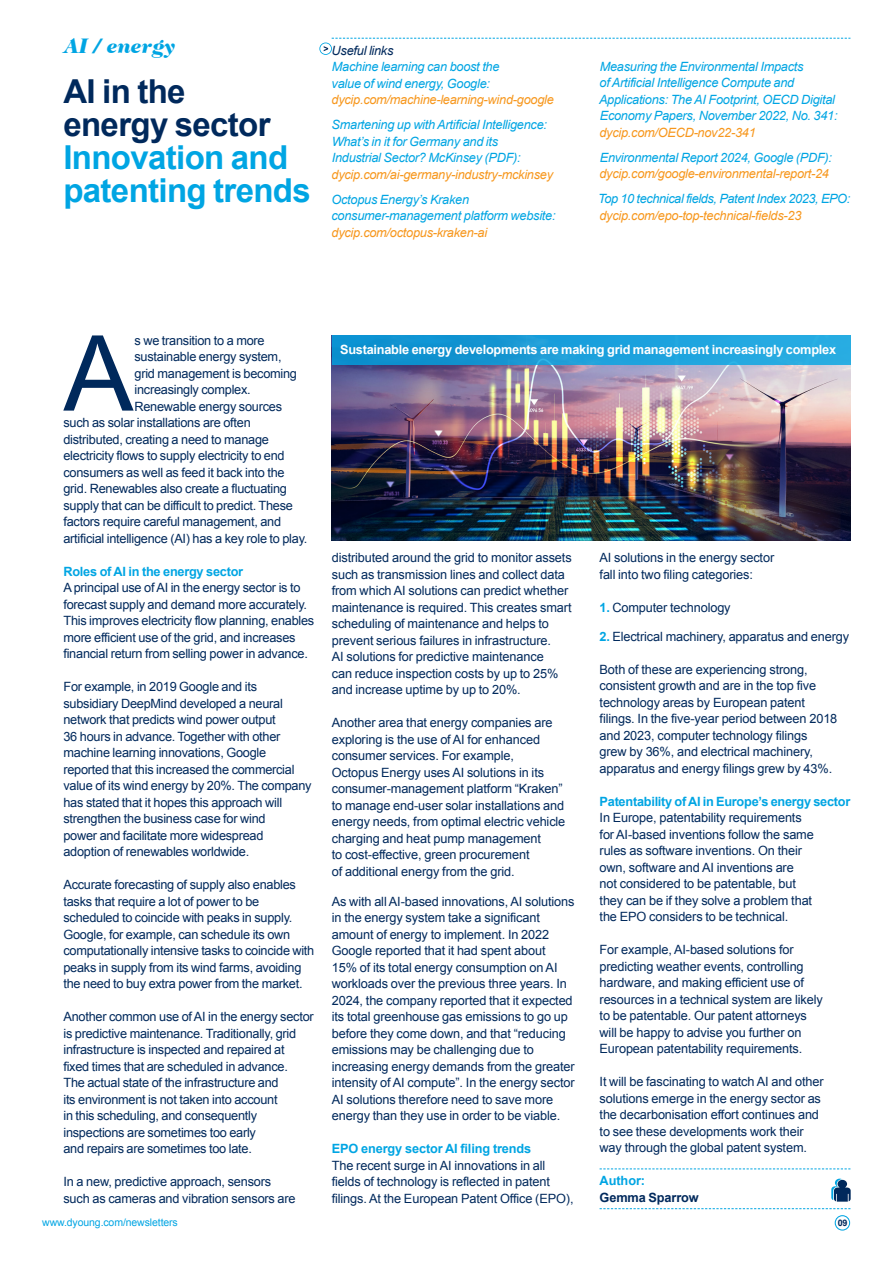
<style>
.page{position:relative;width:893px;height:1263px;background:#fff}
.page>*{position:absolute;margin:0;border:0;box-sizing:border-box;transform-origin:0 0}
.Author_Name{font:105px "Arial";color:#00295c}
.Main_Header_Level_1_Dark_Blue{font:700 33px/33px "Arial";letter-spacing:-.02em;color:#00a5e3}
.Main_Header_Level_1_Dark_Blue-2{font:700 33px "Arial";letter-spacing:-.02em;color:#00295c}
.t1{font:italic 900 21px "Caslon Two Twenty Four";letter-spacing:.01em;color:#00a5e3}
.Author_Name-2{font:12.75px/16.5px "Arial";letter-spacing:-.01em;color:#00295c}
.Author_Small_Sub-Header{font:italic 12.75px/16.5px "Arial";letter-spacing:-.02em;color:#00a5e3}
.Author_Small_Sub-Header-2{font:italic 12.75px/16.5px "Arial";letter-spacing:-.02em;color:#f7971d}
.Author_Name-3{font:700 12.75px "Arial";letter-spacing:-.02em;color:#00a5e3}
.t2{font:700 12.75px "Arial";letter-spacing:-.02em;color:#fff}
.Author_Name-4{font:700 12.75px "Arial";letter-spacing:-.01em;color:#00295c}
.t3{font:italic 12.75px "Arial";letter-spacing:-.02em;color:#00295c}
.Author_Small_Sub-Header-3{font:700 12.75px "Arial";letter-spacing:-.005em;color:#00a5e3}
.URL_Footer{font:10.5px "Arial";letter-spacing:-.01em;color:#00a5e3}
.t4{font:700 9px "Arial";color:#00295c}
.s1{color:#f7971d}
.s2{color:#00a5e3}
.s3{font-weight:700;color:#00a5e3}
</style>
<div class="page">
<img style="left:332px;top:364px;width:518px;height:176px">
<svg style="left:600px;top:1168px;width:250px;height:1px"></svg>
<svg style="left:600px;top:1208px;width:250px;height:1px"></svg>
<svg style="left:835px;top:1215px;width:15px;height:15px"></svg>
<svg style="left:831px;top:1178px;width:20px;height:23px"></svg>
<svg style="left:319px;top:38px;width:531px;height:17px"></svg>
<div style="left:332px;top:335px;width:518px;height:29px;background:linear-gradient(to right,#0b8dcd,#2aafe5)"></div>
<p class="t1" style="left:63px;top:34px;width:113px">AI / energy</p>
<p class="Main_Header_Level_1_Dark_Blue-2" style="left:63px;top:70px;width:124px">AI in the</p>
<p class="Main_Header_Level_1_Dark_Blue-2" style="left:63px;top:103px;width:209px">energy sector</p>
<p class="Main_Header_Level_1_Dark_Blue" style="left:63px;top:142px;width:249px">Innovation and patenting trends</p>
<p class="t3" style="left:332px;top:42px;width:63px">Useful links</p>
<p class="Author_Small_Sub-Header" style="left:332px;top:59px;width:169px">Machine learning can boost the value of wind energy, Google:</p>
<p class="Author_Small_Sub-Header-2" style="left:332px;top:92px;width:224px">dycip.com/machine-learning-wind-google</p>
<p class="Author_Small_Sub-Header" style="left:332px;top:117px;width:217px">Smartening up with Artificial Intelligence:<br>What’s in it for Germany and its<br>Industrial Sector? McKinsey (PDF):</p>
<p class="Author_Small_Sub-Header-2" style="left:332px;top:166px;width:223px">dycip.com/ai-germany-industry-mckinsey</p>
<p class="Author_Small_Sub-Header" style="left:331px;top:191px;width:226px">Octopus Energy’s Kraken consumer-management platform website: <span class="s1">dycip.com/octopus-kraken-ai</span></p>
<p class="Author_Small_Sub-Header" style="left:599px;top:58px;width:240px">Measuring the Environmental Impacts<br>of Artificial Intelligence Compute and Applications: The AI Footprint, OECD Digital Economy Papers, November 2022, No. 341: <span class="s1">dycip.com/OECD-nov22-341</span></p>
<p class="Author_Small_Sub-Header-2" style="left:599px;top:149px;width:234px"><span class="s2">Environmental Report 2024, Google (PDF): </span>dycip.com/google-environmental-report-24</p>
<p class="Author_Small_Sub-Header" style="left:598px;top:191px;width:253px">Top 10 technical fields, Patent Index 2023, EPO: <span class="s1">dycip.com/epo-top-technical-fields-23</span></p>
<p class="Author_Name" style="left:63px;top:305px;width:72px">A</p>
<p class="Author_Name-2" style="left:135px;top:332px;width:132px">s we transition to a more</p>
<p class="Author_Name-2" style="left:135px;top:348px;width:149px">sustainable energy system,</p>
<p class="Author_Name-2" style="left:135px;top:365px;width:164px">grid management is becoming</p>
<p class="Author_Name-2" style="left:135px;top:381px;width:118px">increasingly complex.</p>
<p class="Author_Name-2" style="left:135px;top:398px;width:149px">Renewable energy sources</p>
<p class="Author_Name-2" style="left:63px;top:414px;width:189px">such as solar installations are often</p>
<p class="Author_Name-2" style="left:63px;top:431px;width:207px">distributed, creating a need to manage</p>
<p class="Author_Name-2" style="left:63px;top:447px;width:223px">electricity flows to supply electricity to end</p>
<p class="Author_Name-2" style="left:63px;top:464px;width:223px">consumers as well as feed it back into the</p>
<p class="Author_Name-2" style="left:63px;top:480px;width:225px">grid. Renewables also create a fluctuating</p>
<p class="Author_Name-2" style="left:63px;top:497px;width:231px">supply that can be difficult to predict. These</p>
<p class="Author_Name-2" style="left:63px;top:513px;width:219px">factors require careful management, and</p>
<p class="Author_Name-2" style="left:63px;top:530px;width:245px">artificial intelligence (AI) has a key role to play.</p>
<p class="Author_Name-3" style="left:63px;top:563px;width:181px">Roles of AI in the energy sector</p>
<p class="Author_Name-2" style="left:63px;top:579px;width:252px">A principal use of AI in the energy sector is to forecast supply and demand more accurately.<br>This improves electricity flow planning, enables more efficient use of the grid, and increases financial return from selling power in advance.</p>
<p class="Author_Name-2" style="left:63px;top:678px;width:250px">For example, in 2019 Google and its subsidiary DeepMind developed a neural network that predicts wind power output<br>36 hours in advance. Together with other machine learning innovations, Google reported that this increased the commercial value of its wind energy by 20%. The company has stated that it hopes this approach will strengthen the business case for wind<br>power and facilitate more widespread adoption of renewables worldwide.</p>
<p class="Author_Name-2" style="left:63px;top:876px;width:252px">Accurate forecasting of supply also enables tasks that require a lot of power to be scheduled to coincide with peaks in supply.<br>Google, for example, can schedule its own computationally intensive tasks to coincide with peaks in supply from its wind farms, avoiding the need to buy extra power from the market.</p>
<p class="Author_Name-2" style="left:63px;top:1008px;width:252px">Another common use of AI in the energy sector is predictive maintenance. Traditionally, grid infrastructure is inspected and repaired at fixed times that are scheduled in advance.<br>The actual state of the infrastructure and<br>its environment is not taken into account<br>in this scheduling, and consequently inspections are sometimes too early<br>and repairs are sometimes too late.</p>
<p class="Author_Name-2" style="left:63px;top:1173px;width:234px">In a new, predictive approach, sensors such as cameras and vibration sensors are</p>
<p class="t2" style="left:340px;top:341px;width:497px">Sustainable energy developments are making grid management increasingly complex</p>
<p class="Author_Name-2" style="left:332px;top:549px;width:241px">distributed around the grid to monitor assets such as transmission lines and collect data from which AI solutions can predict whether maintenance is required. This creates smart scheduling of maintenance and helps to prevent serious failures in infrastructure.<br>AI solutions for predictive maintenance<br>can reduce inspection costs by up to 25% and increase uptime by up to 20%.</p>
<p class="Author_Name-2" style="left:332px;top:714px;width:235px">Another area that energy companies are exploring is the use of AI for enhanced consumer services. For example,<br>Octopus Energy uses AI solutions in its consumer-management platform “Kraken” to manage end-user solar installations and energy needs, from optimal electric vehicle charging and heat pump management<br>to cost-effective, green procurement<br>of additional energy from the grid.</p>
<p class="Author_Name-2" style="left:332px;top:893px;width:244px">As with all AI-based innovations, AI solutions in the energy system take a significant amount of energy to implement. In 2022<br>Google reported that it had spent about<br>15% of its total energy consumption on AI workloads over the previous three years. In 2024, the company reported that it expected its total greenhouse gas emissions to go up before they come down, and that “reducing emissions may be challenging due to increasing energy demands from the greater intensity of AI compute”. In the energy sector AI solutions therefore need to save more energy than they use in order to be viable.</p>
<p class="Author_Name-3" style="left:332px;top:1140px;width:201px">EPO energy sector AI filing trends</p>
<p class="Author_Name-2" style="left:332px;top:1157px;width:243px">The recent surge in AI innovations in all fields of technology is reflected in patent filings. At the European Patent Office (EPO),</p>
<p class="Author_Name-2" style="left:600px;top:549px;width:176px">AI solutions in the energy sector fall into two filing categories:</p>
<p class="Author_Name-2" style="left:600px;top:599px;width:133px"><span class="s3">1.</span> Computer technology</p>
<p class="Author_Name-2" style="left:600px;top:628px;width:251px"><span class="s3">2.</span> Electrical machinery, apparatus and energy</p>
<p class="Author_Name-2" style="left:600px;top:661px;width:239px">Both of these are experiencing strong, consistent growth and are in the top five technology areas by European patent filings. In the five-year period between 2018 and 2023, computer technology filings grew by 36%, and electrical machinery, apparatus and energy filings grew by 43%.</p>
<p class="Author_Name-3" style="left:600px;top:793px;width:252px">Patentability of AI in Europe’s energy sector</p>
<p class="Author_Name-2" style="left:600px;top:810px;width:216px">In Europe, patentability requirements for AI-based inventions follow the same rules as software inventions. On their own, software and AI inventions are not considered to be patentable, but they can be if they solve a problem that the EPO considers to be technical.</p>
<p class="Author_Name-2" style="left:600px;top:942px;width:225px">For example, AI-based solutions for predicting weather events, controlling hardware, and making efficient use of resources in a technical system are likely to be patentable. Our patent attorneys will be happy to advise you further on European patentability requirements.</p>
<p class="Author_Name-2" style="left:600px;top:1074px;width:226px">It will be fascinating to watch AI and other solutions emerge in the energy sector as the decarbonisation effort continues and to see these developments work their way through the global patent system.</p>
<p class="Author_Small_Sub-Header-3" style="left:600px;top:1172px;width:47px">Author:</p>
<p class="Author_Name-4" style="left:600px;top:1189px;width:101px">Gemma Sparrow</p>
<p class="URL_Footer" style="left:42px;top:1215px;width:137px">www.dyoung.com/newsletters</p>
<p class="t4" style="left:838px;top:1217px;width:11px">09</p>
</div>
